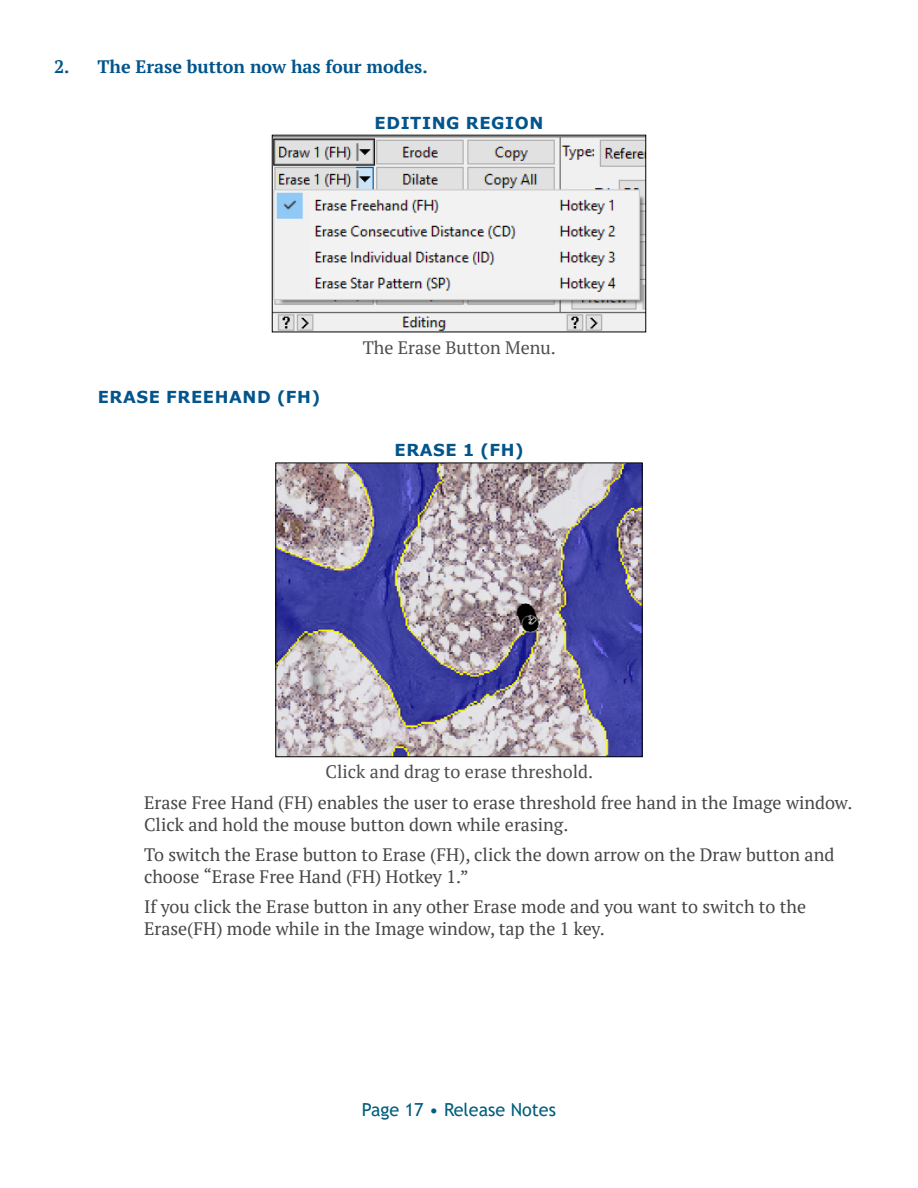
<style>
.page{position:relative;width:918px;height:1188px;background:#fff}
.page>*{position:absolute;margin:0;border:0;box-sizing:border-box;transform-origin:0 0}
.t1{font:18px/21.6px "PT Serif";color:#464547}
.t2{font:18px "PT Serif";color:#4d4d4f}
.t3{font:700 18px "PT Serif";color:#02548b}
.t4{font:18px "Trebuchet MS";color:#005e7d}
.t5{font:700 16.5px "Verdana";letter-spacing:.035em;color:#02548b}
</style>
<div class="page">
<img style="left:274px;top:137px;width:370px;height:193px">
<img style="left:277px;top:465px;width:364px;height:290px">
<div style="left:275px;top:463px;width:368px;height:294px;border:1px solid #000"></div>
<p class="t3" style="left:54px;top:54px;width:375px">2. The Erase button now has four modes.</p>
<p class="t5" style="left:375px;top:111px;width:170px">EDITING REGION</p>
<p class="t5" style="left:98px;top:385px;width:224px">ERASE FREEHAND (FH)</p>
<p class="t2" style="left:363px;top:336px;width:195px">The Erase Button Menu.</p>
<p class="t5" style="left:395px;top:439px;width:131px">ERASE 1 (FH)</p>
<p class="t2" style="left:326px;top:760px;width:269px">Click and drag to erase threshold.</p>
<p class="t1" style="left:144px;top:792px;width:710px">Erase Free Hand (FH) enables the user to erase threshold free hand in the Image window.<br>Click and hold the mouse button down while erasing.</p>
<p class="t1" style="left:144px;top:844px;width:692px">To switch the Erase button to Erase (FH), click the down arrow on the Draw button and choose “Erase Free Hand (FH) Hotkey 1.”</p>
<p class="t1" style="left:144px;top:896px;width:664px">If you click the Erase button in any other Erase mode and you want to switch to the<br>Erase(FH) mode while in the Image window, tap the 1 key.</p>
<p class="t4" style="left:362px;top:1098px;width:196px">Page 17 • Release Notes</p>
</div>
